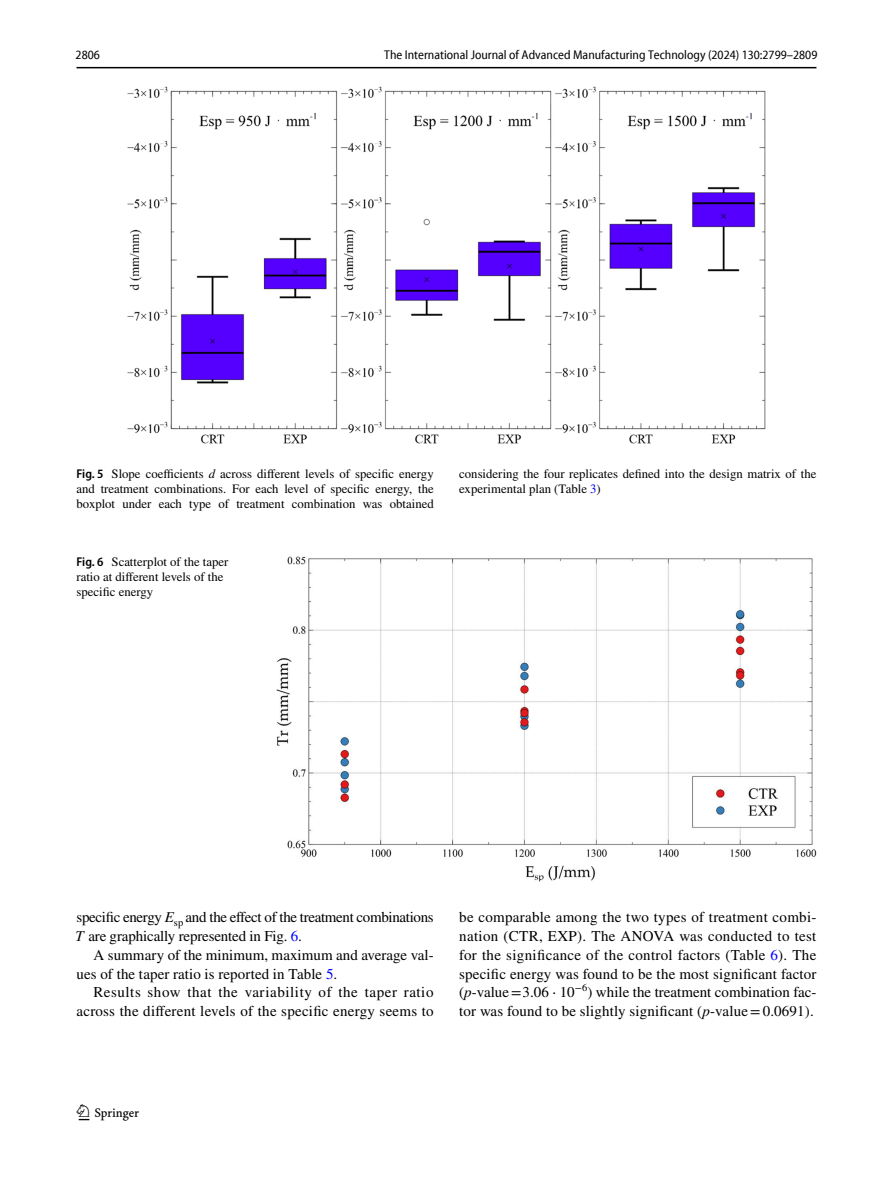
<style>
.page{position:relative;width:893px;height:1187px;background:#fff}
.page>*{position:absolute;margin:0;border:0;box-sizing:border-box;transform-origin:0 0}
.t1{font:22.5px "Springnew Regular 2";color:#000}
.t2{font:15px/18.8px "STIX";letter-spacing:.005em;color:#000}
.t3{font:15px/18.8px "STIX";letter-spacing:-.02em;color:#000}
.t4{font:12.75px/15px "STIX";color:#000}
.t5{font:semi-condensed 12.75px "Myriad Pro Unic";color:#000}
.s1{font-family:"Myriad Pro";font-weight:600;font-stretch:semi-condensed}
.s2{font-style:italic}
.s3{color:#00f}
.s4{font-family:"STIX General Italic 90"}
.s5{font-family:"STIX General Italic 91"}
.s6{font-family:"STIX General Regular 78"}
.s7{font-family:"STIX Math Script Regular 9"}
</style>
<div class="page">
<hr style="left:77px;top:67px;width:739px;height:1px;background:#000">
<img style="left:128px;top:87px;width:637px;height:356px">
<img style="left:276px;top:556px;width:540px;height:325px">
<p class="t5" style="left:76px;top:50px;width:26px">2806</p>
<p class="t5" style="left:384px;top:50px;width:435px">The International Journal of Advanced Manufacturing Technology (2024) 130:2799–2809</p>
<p class="t4" style="left:77px;top:467px;width:359px;text-align:justify"><span class="s1">Fig. 5</span> Slope coefficients <span class="s2">d</span> across different levels of specific energy and treatment combinations. For each level of specific energy, the boxplot under each type of treatment combination was obtained</p>
<p class="t4" style="left:459px;top:467px;width:359px">considering the four replicates defined into the design matrix of the experimental plan (Table <span class="s3">3</span>)</p>
<p class="t4" style="left:77px;top:554px;width:153px"><span class="s1">Fig. 6</span> Scatterplot of the taper ratio at different levels of the specific energy</p>
<p class="t3" style="left:76px;top:908px;width:360px">specific energy <span class="s4">E</span><sub>sp</sub> and the effect of the treatment combinations<br><span class="s5">T</span> are graphically represented in Fig. <span class="s3">6</span>.</p>
<p class="t2" style="left:77px;top:946px;width:359px;text-indent:17px">A summary of the minimum, maximum and average val&shy;ues of the taper ratio is reported in Table <span class="s3">5</span>.</p>
<p class="t2" style="left:77px;top:983px;width:359px;text-align:right">Results show that the variability of the taper ratio across the different levels of the specific energy seems to</p>
<p class="t2" style="left:459px;top:908px;width:359px;text-align:justify">be comparable among the two types of treatment combi&shy;nation (CTR, EXP). The ANOVA was conducted to test for the significance of the control factors (Table <span class="s3">6</span>). The specific energy was found to be the most significant factor (<span class="s2">p</span>-value=<span class="s6">3.06</span> <span class="s7">⋅</span> <span class="s6">10</span><sup>−</sup><sup>6</sup>) while the treatment combination fac&shy;tor was found to be slightly significant (<span class="s2">p</span>-value=0.0691).</p>
<h1 class="t1" style="left:79px;top:1104px;width:62px">1 3</h1>
</div>
